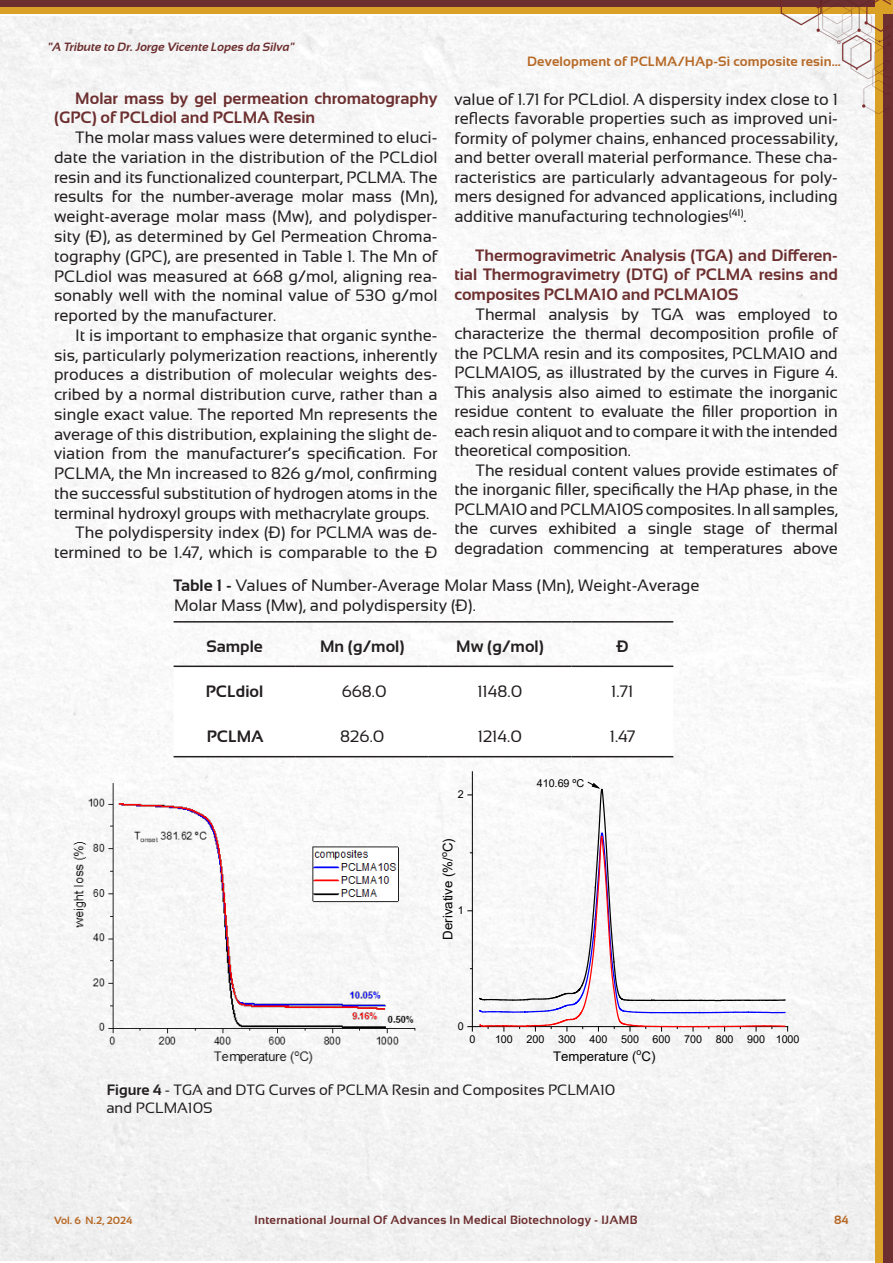
<style>
.page{position:relative;width:893px;height:1263px;background:#fff}
.page>*{position:absolute;margin:0;border:0;box-sizing:border-box;transform-origin:0 0}
.t1{font:16.5px/19.8px "Sansation";color:#231f20;text-align:justify}
.t2{font:700 16.5px/19.5px "Sansation";color:#6d2f30}
.t3{font:700 16.5px "Sansation";color:#231f20}
.t4{font:15px/18px "Sansation";color:#231f20}
.t5{font:700 13.5px "Sansation";letter-spacing:.01em;color:#b76926}
.t6{font:13.2px "Arial";color:#000}
.t7{font:700 12px "Sansation";letter-spacing:.02em;color:#6d2f30}
.t8{font:italic 700 12px "Sansation";color:#6d2f30}
.t9{font:700 12px "Sansation";color:#b76926}
.t10{font:10.8px "Arial";letter-spacing:-.005em;color:#000}
.t11{font:700 10.5px "Sansation";color:#b76926}
.s1{font-weight:700}
</style>
<div class="page">
<img style="left:0;top:17px;width:876px;height:1243px">
<div style="left:882px;top:0;width:11px;height:1263px;background:#6d2f30"></div>
<div style="left:876px;top:0;width:7px;height:1263px;background:#daa126"></div>
<div style="left:0;top:0;width:890px;height:9px;background:#6d2f30"></div>
<div style="left:0;top:7px;width:893px;height:7px;background:#daa126"></div>
<div style="left:876px;top:0;width:17px;height:8px;background:#daa126"></div>
<img style="left:725px;top:0;width:166px;height:114px">
<hr style="left:472px;top:772px;width:1px;height:254px;background:#000">
<svg style="left:467px;top:782px;width:321px;height:249px"></svg>
<svg style="left:174px;top:667px;width:499px;height:89px"></svg>
<hr style="left:174px;top:621px;width:122px;height:2px;background:#231f20">
<hr style="left:296px;top:621px;width:133px;height:2px;background:#231f20">
<hr style="left:429px;top:621px;width:142px;height:2px;background:#231f20">
<hr style="left:571px;top:621px;width:102px;height:2px;background:#231f20">
<hr style="left:174px;top:665px;width:122px;height:2px;background:#231f20">
<hr style="left:296px;top:665px;width:133px;height:2px;background:#231f20">
<hr style="left:429px;top:665px;width:142px;height:2px;background:#231f20">
<hr style="left:571px;top:665px;width:102px;height:2px;background:#231f20">
<hr style="left:174px;top:756px;width:122px;height:1px;background:#231f20">
<hr style="left:296px;top:756px;width:133px;height:1px;background:#231f20">
<hr style="left:429px;top:756px;width:142px;height:1px;background:#231f20">
<hr style="left:571px;top:756px;width:102px;height:1px;background:#231f20">
<img style="left:66px;top:778px;width:357px;height:289px">
<p class="t8" style="left:48px;top:41px;width:248px">"A Tribute to Dr. Jorge Vicente Lopes da Silva"</p>
<p class="t2" style="left:54px;top:88px;width:385px;text-indent:21px">Molar mass by gel permeation chromatography (GPC) of PCLdiol and PCLMA Resin</p>
<p class="t1" style="left:54px;top:128px;width:385px;text-indent:21px">The molar mass values were determined to eluci&shy;date the variation in the distribution of the PCLdiol resin and its functionalized counterpart, PCLMA. The results for the number-average molar mass (Mn), weight-average molar mass (Mw), and polydisper&shy;sity (Đ), as determined by Gel Permeation Chroma&shy;tography (GPC), are presented in Table 1. The Mn of PCLdiol was measured at 668 g/mol, aligning rea&shy;sonably well with the nominal value of 530 g/mol reported by the manufacturer.</p>
<p class="t1" style="left:54px;top:325px;width:385px;text-indent:21px">It is important to emphasize that organic synthe&shy;sis, particularly polymerization reactions, inherently produces a distribution of molecular weights des&shy;cribed by a normal distribution curve, rather than a single exact value. The reported Mn represents the average of this distribution, explaining the slight de&shy;viation from the manufacturer’s specification. For PCLMA, the Mn increased to 826 g/mol, confirming the successful substitution of hydrogen atoms in the terminal hydroxyl groups with methacrylate groups.</p>
<p class="t1" style="left:54px;top:523px;width:385px;text-align:right">The polydispersity index (Đ) for PCLMA was de&shy;termined to be 1.47, which is comparable to the Đ</p>
<p class="t5" style="left:527px;top:54px;width:315px">Development of PCLMA/HAp-Si composite resin...</p>
<p class="t1" style="left:454px;top:89px;width:385px">value of 1.71 for PCLdiol. A dispersity index close to 1 reflects favorable properties such as improved uni&shy;formity of polymer chains, enhanced processability, and better overall material performance. These cha&shy;racteristics are particularly advantageous for poly&shy;mers designed for advanced applications, including additive manufacturing technologies<sup>(41)</sup>.</p>
<p class="t2" style="left:454px;top:246px;width:385px;text-align:justify;text-indent:21px">Thermogravimetric Analysis (TGA) and Differen&shy;tial Thermogravimetry (DTG) of PCLMA resins and composites PCLMA10 and PCLMA10S</p>
<p class="t1" style="left:454px;top:304px;width:385px;text-indent:21px">Thermal analysis by TGA was employed to characterize the thermal decomposition profile of the PCLMA resin and its composites, PCLMA10 and PCLMA10S, as illustrated by the curves in Figure 4.<br>This analysis also aimed to estimate the inorganic residue content to evaluate the filler proportion in each resin aliquot and to compare it with the intended theoretical composition.</p>
<p class="t1" style="left:454px;top:460px;width:385px;text-indent:21px">The residual content values provide estimates of the inorganic filler, specifically the HAp phase, in the PCLMA10 and PCLMA10S composites. In all samples, the curves exhibited a single stage of thermal degradation commencing at temperatures above</p>
<p class="t1" style="left:173px;top:575px;width:528px"><span class="s1">Table 1 -</span> Values of Number-Average Molar Mass (Mn), Weight-Average<br>Molar Mass (Mw), and polydispersity (Đ).</p>
<p class="t3" style="left:206px;top:637px;width:58px">Sample</p>
<p class="t3" style="left:320px;top:637px;width:86px">Mn (g/mol)</p>
<p class="t3" style="left:456px;top:637px;width:89px">Mw (g/mol)</p>
<p class="t3" style="left:617px;top:637px;width:13px">Đ</p>
<p class="t3" style="left:206px;top:682px;width:59px">PCLdiol</p>
<p class="t1" style="left:342px;top:681px;width:47px">668.0</p>
<p class="t1" style="left:477px;top:681px;width:46px">1148.0</p>
<p class="t1" style="left:611px;top:681px;width:24px">1.71</p>
<p class="t3" style="left:207px;top:727px;width:59px">PCLMA</p>
<p class="t1" style="left:340px;top:726px;width:46px">826.0</p>
<p class="t1" style="left:478px;top:726px;width:46px">1214.0</p>
<p class="t1" style="left:610px;top:726px;width:27px">1.47</p>
<p class="t10" style="left:458px;top:787px;width:7px">2</p>
<p class="t6" style="left:439px;top:940px;width:103px;rotate:-90deg">Derivative (%/<sup>o</sup>C)</p>
<p class="t10" style="left:458px;top:903px;width:7px">1</p>
<p class="t10" style="left:458px;top:1018px;width:7px">0</p>
<p class="t10" style="left:537px;top:776px;width:49px">410.69 ºC</p>
<p class="t10" style="left:469px;top:1032px;width:7px">0</p>
<p class="t10" style="left:495px;top:1032px;width:19px">100</p>
<p class="t10" style="left:526px;top:1032px;width:19px">200</p>
<p class="t10" style="left:558px;top:1032px;width:19px">300</p>
<p class="t10" style="left:589px;top:1032px;width:19px">400</p>
<p class="t10" style="left:621px;top:1032px;width:19px">500</p>
<p class="t10" style="left:653px;top:1032px;width:19px">600</p>
<p class="t10" style="left:684px;top:1032px;width:19px">700</p>
<p class="t10" style="left:716px;top:1032px;width:19px">800</p>
<p class="t10" style="left:747px;top:1032px;width:54px">900 1000</p>
<p class="t6" style="left:553px;top:1047px;width:104px">Temperature (<sup>o</sup>C)</p>
<p class="t4" style="left:106px;top:1081px;width:511px"><span class="s1">Figure 4</span> - TGA and DTG Curves of PCLMA Resin and Composites PCLMA10 and PCLMA10S</p>
<p class="t11" style="left:54px;top:1214px;width:80px">Vol. 6 N.2, 2024</p>
<p class="t7" style="left:255px;top:1213px;width:384px">International Journal Of Advances In Medical Biotechnology - IJAMB</p>
<p class="t9" style="left:834px;top:1213px;width:16px">84</p>
</div>
